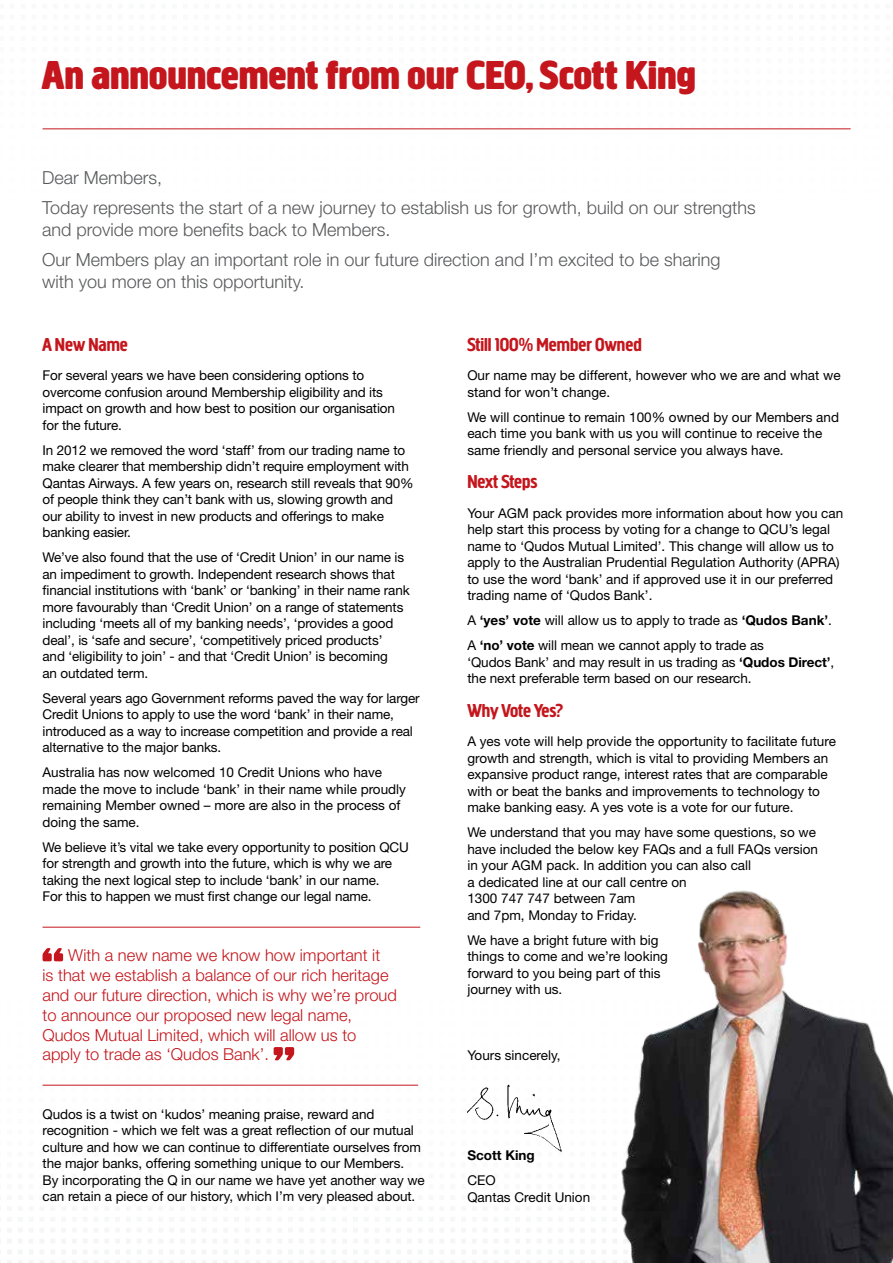
<style>
.page{position:relative;width:893px;height:1263px;background:#fff}
.page>*{position:absolute;margin:0;border:0;box-sizing:border-box;transform-origin:0 0}
.t1{font:700 42px "Creighton";letter-spacing:.01em;color:#c4161c}
.t2{font:19.5px "Creighton";color:#c4161c}
.t3{font:300 18px/30.2px "Helvetica Neue";color:#58595b}
.t4{font:300 16.5px/19.8px "Helvetica Neue";color:#c4161c}
.t5{font:13.5px/16.5px "Helvetica Neue";letter-spacing:-.005em;color:#000}
.t6{font:700 13.5px "Helvetica Neue";color:#000}
.s1{font-weight:700}
</style>
<div class="page">
<hr style="left:43px;top:129px;width:808px;height:1px;background:#c4161c">
<hr style="left:43px;top:927px;width:377px;height:1px;background:#c4161c">
<svg style="left:43px;top:948px;width:20px;height:13px"></svg>
<svg style="left:274px;top:1047px;width:20px;height:13px"></svg>
<hr style="left:43px;top:1085px;width:375px;height:1px;background:#c4161c">
<img style="left:621px;top:890px;width:272px;height:373px">
<img style="left:467px;top:1084px;width:95px;height:68px">
<h1 class="t1" style="left:42px;top:51px;width:655px">An announcement from our CEO, Scott King</h1>
<h3 class="t3" style="left:42px;top:162px;width:715px">Dear Members,<br>Today represents the start of a new journey to establish us for growth, build on our strengths</h3>
<h3 class="t3" style="left:42px;top:214px;width:680px">and provide more benefits back to Members.<br>Our Members play an important role in our future direction and I’m excited to be sharing</h3>
<h3 class="t3" style="left:42px;top:266px;width:264px">with you more on this opportunity.</h3>
<h2 class="t2" style="left:43px;top:333px;width:87px">A New Name</h2>
<p class="t5" style="left:43px;top:367px;width:354px">For several years we have been considering options to overcome confusion around Membership eligibility and its impact on growth and how best to position our organisation for the future.</p>
<p class="t5" style="left:43px;top:441px;width:373px">In 2012 we removed the word ‘staff’ from our trading name to make clearer that membership didn’t require employment with Qantas Airways. A few years on, research still reveals that 90% of people think they can’t bank with us, slowing growth and our ability to invest in new products and offerings to make banking easier.</p>
<p class="t5" style="left:43px;top:549px;width:369px">We’ve also found that the use of ‘Credit Union’ in our name is an impediment to growth. Independent research shows that financial institutions with ‘bank’ or ‘banking’ in their name rank more favourably than ‘Credit Union’ on a range of statements including ‘meets all of my banking needs’, ‘provides a good deal’, is ‘safe and secure’, ‘competitively priced products’<br>and ‘eligibility to join’ - and that ‘Credit Union’ is becoming<br>an outdated term.</p>
<p class="t5" style="left:43px;top:689px;width:379px">Several years ago Government reforms paved the way for larger Credit Unions to apply to use the word ‘bank’ in their name, introduced as a way to increase competition and provide a real alternative to the major banks.</p>
<p class="t5" style="left:43px;top:764px;width:365px">Australia has now welcomed 10 Credit Unions who have made the move to include ‘bank’ in their name while proudly remaining Member owned – more are also in the process of doing the same.</p>
<p class="t5" style="left:43px;top:838px;width:368px">We believe it’s vital we take every opportunity to position QCU for strength and growth into the future, which is why we are taking the next logical step to include ‘bank’ in our name.<br>For this to happen we must first change our legal name.</p>
<p class="t4" style="left:43px;top:945px;width:356px;text-indent:26px">With a new name we know how important it<br>is that we establish a balance of our rich heritage and our future direction, which is why we’re proud to announce our proposed new legal name, Qudos Mutual Limited, which will allow us to apply to trade as ‘Qudos Bank’.</p>
<p class="t5" style="left:43px;top:1106px;width:384px">Qudos is a twist on ‘kudos’ meaning praise, reward and recognition - which we felt was a great reflection of our mutual culture and how we can continue to differentiate ourselves from the major banks, offering something unique to our Members.<br>By incorporating the Q in our name we have yet another way we can retain a piece of our history, which I’m very pleased about.</p>
<h2 class="t2" style="left:467px;top:333px;width:176px">Still 100% Member Owned</h2>
<p class="t5" style="left:467px;top:367px;width:375px">Our name may be different, however who we are and what we stand for won’t change.</p>
<p class="t5" style="left:467px;top:408px;width:373px">We will continue to remain 100% owned by our Members and each time you bank with us you will continue to receive the same friendly and personal service you always have.</p>
<h2 class="t2" style="left:467px;top:470px;width:72px">Next Steps</h2>
<p class="t5" style="left:467px;top:504px;width:377px">Your AGM pack provides more information about how you can help start this process by voting for a change to QCU’s legal name to ‘Qudos Mutual Limited’. This change will allow us to apply to the Australian Prudential Regulation Authority (APRA) to use the word ‘bank’ and if approved use it in our preferred trading name of ‘Qudos Bank’.</p>
<p class="t5" style="left:467px;top:608px;width:366px;line-height:25px">A <span class="s1">‘yes’ vote</span> will allow us to apply to trade as <span class="s1">‘Qudos Bank’</span>.<br>A <span class="s1">‘no’ vote</span> will mean we cannot apply to trade as</p>
<p class="t5" style="left:467px;top:653px;width:368px">‘Qudos Bank’ and may result in us trading as <span class="s1">‘Qudos Direct’</span>, the next preferable term based on our research.</p>
<h2 class="t2" style="left:467px;top:699px;width:98px">Why Vote Yes?</h2>
<p class="t5" style="left:467px;top:733px;width:370px">A yes vote will help provide the opportunity to facilitate future growth and strength, which is vital to providing Members an expansive product range, interest rates that are comparable with or beat the banks and improvements to technology to make banking easy. A yes vote is a vote for our future.</p>
<p class="t5" style="left:467px;top:824px;width:352px">We understand that you may have some questions, so we have included the below key FAQs and a full FAQs version in your AGM pack. In addition you can also call<br>a dedicated line at our call centre on<br>1300 747 747 between 7am<br>and 7pm, Monday to Friday.</p>
<p class="t5" style="left:467px;top:931px;width:202px">We have a bright future with big things to come and we’re looking forward to you being part of this journey with us.</p>
<p class="t5" style="left:467px;top:1047px;width:95px">Yours sincerely,</p>
<p class="t6" style="left:467px;top:1147px;width:69px">Scott King</p>
<p class="t5" style="left:467px;top:1172px;width:124px">CEO<br>Qantas Credit Union</p>
</div>
